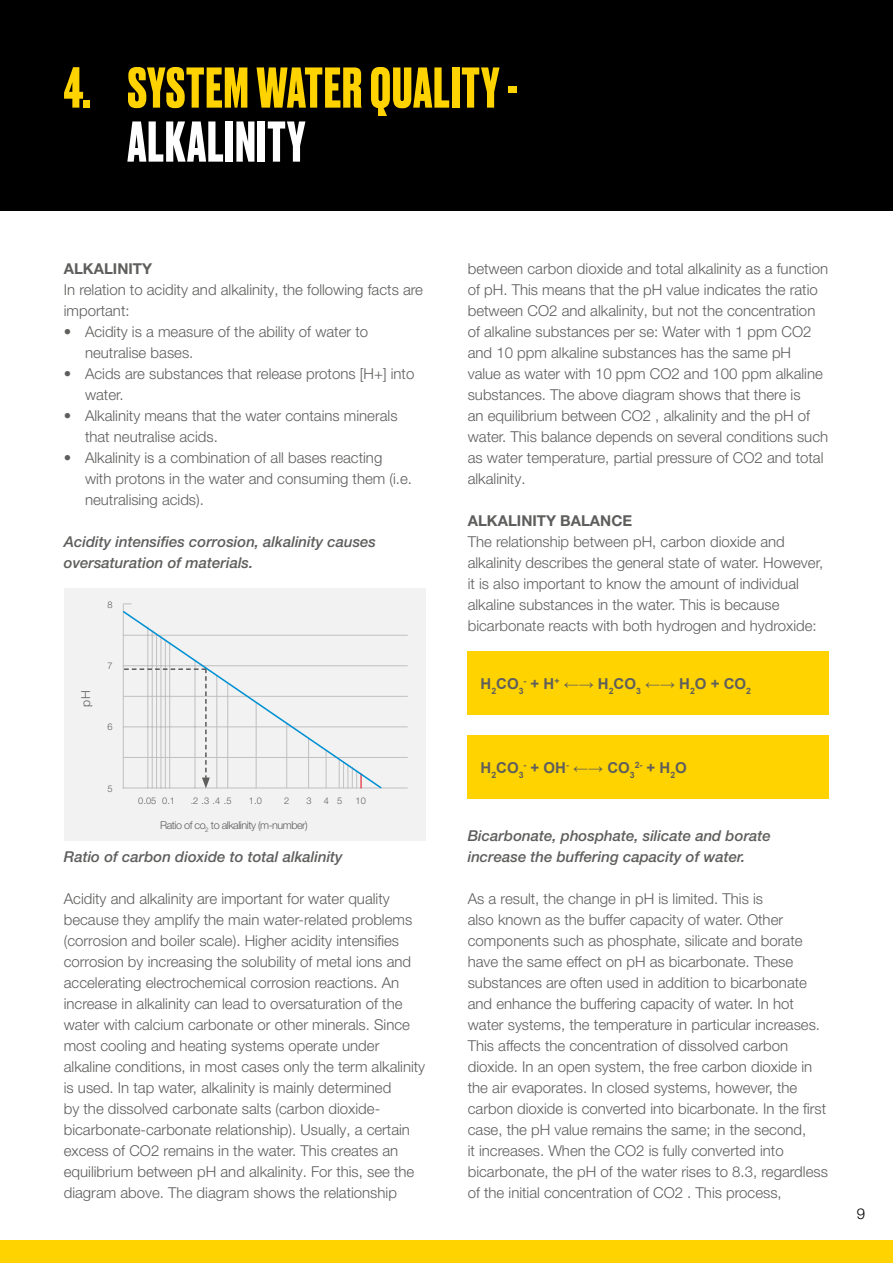
<style>
.page{position:relative;width:893px;height:1263px;background:#fff}
.page>*{position:absolute;margin:0;border:0;box-sizing:border-box;transform-origin:0 0}
.t1{font:700 54px "Druk";letter-spacing:.025em;color:#ffd300}
.t2{font:700 54px "Druk";letter-spacing:.025em;color:#fff}
.t3{font:300 15px/21px "Helvetica Neue LT Pro";color:#5e5e5d}
.t4{font:italic 500 15px/21px "Helvetica Neue LT Pro";color:#5e5e5d}
.t5{font:700 15px "Arial";color:#5e5e5d}
.t6{font:700 15px "Helvetica Neue LT Pro";color:#5e5e5d}
.t7{font:300 15px "Helvetica Neue LT Pro";color:#000}
.t8{font:300 12.3px "Helvetica Neue LT Pro";color:#5e5e5d}
.t9{font:300 10.8px "Helvetica Neue LT Pro";letter-spacing:-.045em;color:#5e5e5d}
.t10{font:300 9.3px "Helvetica Neue LT Pro";color:#5e5e5d}
.t11{font:700 8.7px "Arial";color:#5e5e5d}
.s1{font-size:15px}
</style>
<div class="page">
<div style="left:0;top:1240px;width:893px;height:23px;background:#ffd300"></div>
<div style="left:0;top:0;width:893px;height:211px;background:#000"></div>
<div style="left:468px;top:652px;width:361px;height:63px;background:#ffd300"></div>
<div style="left:468px;top:736px;width:361px;height:63px;background:#ffd300"></div>
<div style="left:64px;top:589px;width:361px;height:252px;background:#f2f2f2"></div>
<hr style="left:123px;top:788px;width:285px;height:1px;background:#c0c0c1">
<hr style="left:123px;top:757px;width:285px;height:1px;background:#c0c0c1">
<hr style="left:123px;top:726px;width:285px;height:1px;background:#c0c0c1">
<hr style="left:123px;top:696px;width:285px;height:1px;background:#c0c0c1">
<hr style="left:123px;top:665px;width:285px;height:1px;background:#c0c0c1">
<hr style="left:123px;top:635px;width:285px;height:1px;background:#c0c0c1">
<hr style="left:123px;top:604px;width:1px;height:184px;background:#c0c0c1">
<svg style="left:122px;top:610px;width:261px;height:179px"></svg>
<h1 class="t1" style="left:64px;top:51px;width:455px">4. SYSTEM WATER QUALITY -</h1>
<h1 class="t2" style="left:128px;top:105px;width:179px">ALKALINITY</h1>
<p class="t6" style="left:64px;top:259px;width:90px">ALKALINITY</p>
<p class="t3" style="left:64px;top:279px;width:361px">In relation to acidity and alkalinity, the following facts are important:</p>
<p class="t3" style="left:85px;top:321px;width:285px;text-indent:-21px">• Acidity is a measure of the ability of water to neutralise bases.</p>
<p class="t3" style="left:85px;top:363px;width:331px;text-indent:-21px">• Acids are substances that release protons [H+] into water.</p>
<p class="t3" style="left:85px;top:405px;width:314px;text-indent:-21px">• Alkalinity means that the water contains minerals that neutralise acids.</p>
<p class="t3" style="left:85px;top:447px;width:329px;text-indent:-21px">• Alkalinity is a combination of all bases reacting with protons in the water and consuming them (i.e. neutralising acids).</p>
<p class="t4" style="left:64px;top:531px;width:314px">Acidity intensifies corrosion, alkalinity causes oversaturation of materials.</p>
<p class="t10" style="left:108px;top:599px;width:7px">8</p>
<p class="t8" style="left:78px;top:706px;width:17px;rotate:-90deg">pH</p>
<p class="t10" style="left:108px;top:660px;width:7px">7</p>
<p class="t10" style="left:108px;top:721px;width:7px">6</p>
<p class="t10" style="left:108px;top:783px;width:7px">5</p>
<p class="t10" style="left:138px;top:794px;width:38px">0.05 0.1</p>
<p class="t10" style="left:191px;top:794px;width:42px">.2 .3 .4 .5</p>
<p class="t10" style="left:249px;top:794px;width:14px">1.0</p>
<p class="t10" style="left:284px;top:794px;width:7px">2</p>
<p class="t10" style="left:306px;top:794px;width:7px">3</p>
<p class="t10" style="left:324px;top:794px;width:20px">4 5</p>
<p class="t10" style="left:356px;top:794px;width:12px">10</p>
<p class="t9" style="left:160px;top:818px;width:149px">Ratio of co<sub>2</sub> to alkalinity (m-number)</p>
<p class="t4" style="left:64px;top:846px;width:280px">Ratio of carbon dioxide to total alkalinity</p>
<p class="t3" style="left:64px;top:888px;width:363px">Acidity and alkalinity are important for water quality because they amplify the main water-related problems (corrosion and boiler scale). Higher acidity intensifies corrosion by increasing the solubility of metal ions and accelerating electrochemical corrosion reactions. An increase in alkalinity can lead to oversaturation of the water with calcium carbonate or other minerals. Since most cooling and heating systems operate under alkaline conditions, in most cases only the term alkalinity is used. In tap water, alkalinity is mainly determined<br>by the dissolved carbonate salts (carbon dioxide&shy;bicarbonate-carbonate relationship). Usually, a certain excess of CO2 remains in the water. This creates an equilibrium between pH and alkalinity. For this, see the diagram above. The diagram shows the relationship</p>
<p class="t3" style="left:468px;top:258px;width:362px">between carbon dioxide and total alkalinity as a function of pH. This means that the pH value indicates the ratio between CO2 and alkalinity, but not the concentration of alkaline substances per se: Water with 1 ppm CO2 and 10 ppm alkaline substances has the same pH value as water with 10 ppm CO2 and 100 ppm alkaline substances. The above diagram shows that there is<br>an equilibrium between CO2 , alkalinity and the pH of water. This balance depends on several conditions such as water temperature, partial pressure of CO2 and total alkalinity.</p>
<p class="t6" style="left:468px;top:511px;width:166px">ALKALINITY BALANCE</p>
<p class="t3" style="left:468px;top:531px;width:357px">The relationship between pH, carbon dioxide and alkalinity describes the general state of water. However, it is also important to know the amount of individual alkaline substances in the water. This is because bicarbonate reacts with both hydrogen and hydroxide:</p>
<p class="t5" style="left:480px;top:673px;width:272px">H<sub>2</sub>CO<sub>3</sub><sup>-</sup> + H<sup>+</sup> ←→ H<sub>2</sub>CO<sub>3</sub> ←→ H<sub>2</sub>O + CO<sub>2</sub></p>
<p class="t5" style="left:480px;top:757px;width:156px">H<sub>2</sub>CO<sub>3</sub><sup>-</sup> + OH<sup>-</sup> ←→ CO<sub>3</sub></p>
<p class="t11" style="left:635px;top:759px;width:54px">2- <span class="s1">+ H</span>2<span class="s1">O</span></p>
<p class="t4" style="left:468px;top:825px;width:305px">Bicarbonate, phosphate, silicate and borate increase the buffering capacity of water.</p>
<p class="t3" style="left:468px;top:888px;width:362px">As a result, the change in pH is limited. This is<br>also known as the buffer capacity of water. Other components such as phosphate, silicate and borate have the same effect on pH as bicarbonate. These substances are often used in addition to bicarbonate and enhance the buffering capacity of water. In hot water systems, the temperature in particular increases.<br>This affects the concentration of dissolved carbon dioxide. In an open system, the free carbon dioxide in the air evaporates. In closed systems, however, the carbon dioxide is converted into bicarbonate. In the first case, the pH value remains the same; in the second,<br>it increases. When the CO2 is fully converted into bicarbonate, the pH of the water rises to 8.3, regardless of the initial concentration of CO2 . This process,</p>
<p class="t7" style="left:857px;top:1204px;width:10px">9</p>
</div>
